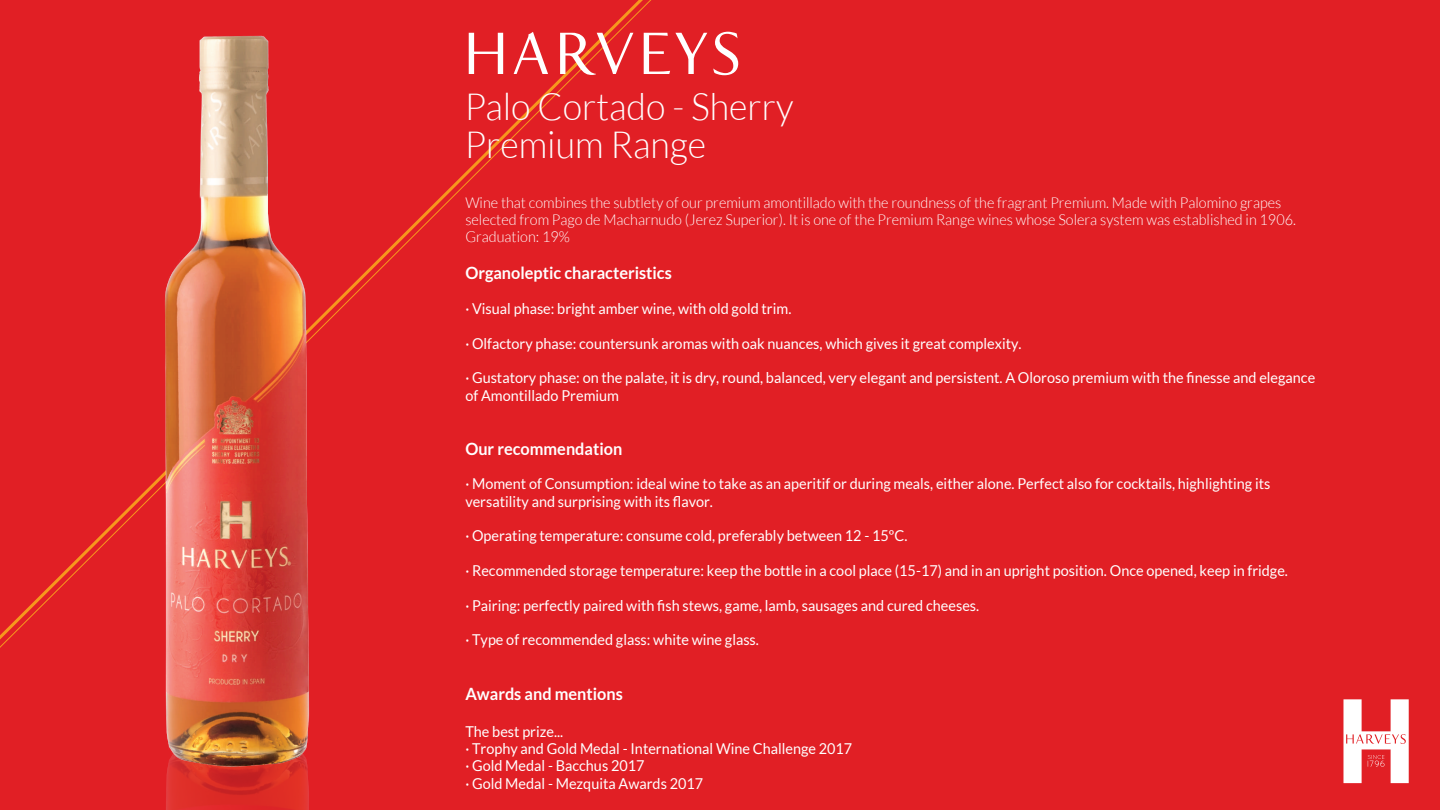
<style>
.page{position:relative;width:1440px;height:810px;background:#e11f25}
.page>*{position:absolute;margin:0;border:0;box-sizing:border-box;transform-origin:0 0}
.t1{font:300 37.5px/37.5px "Lato";color:#fff;scale:.96 1}
.t2{font:700 16.95px "Lato";color:#fff;scale:.96 1}
.t3{font:15px/17.3px "Lato";color:#fff;scale:.96 1}
.t4{font:300 15px/17.3px "Lato";color:#fff;scale:.96 1}
</style>
<div class="page">
<svg style="left:1343px;top:699px;width:66px;height:84px"></svg>
<svg style="left:0;top:0;width:655px;height:648px"></svg>
<img style="left:58px;top:0;width:346px;height:810px">
<svg style="left:514px;top:32px;width:34px;height:42px"></svg>
<svg style="left:469px;top:33px;width:34px;height:41px"></svg>
<svg style="left:560px;top:33px;width:73px;height:42px"></svg>
<svg style="left:644px;top:33px;width:63px;height:41px"></svg>
<svg style="left:713px;top:32px;width:25px;height:43px"></svg>
<h1 class="t1" style="left:465px;top:88px;width:344px">Palo Cortado - Sherry<br>Premium Range</h1>
<p class="t4" style="left:465px;top:194px;width:867px">Wine that combines the subtlety of our premium amontillado with the roundness of the fragrant Premium. Made with Palomino grapes selected from Pago de Macharnudo (Jerez Superior). It is one of the Premium Range wines whose Solera system was established in 1906.<br>Graduation: 19%</p>
<p class="t2" style="left:465px;top:263px;width:217px">Organoleptic characteristics</p>
<p class="t3" style="left:465px;top:300px;width:341px">· Visual phase: bright amber wine, with old gold trim.</p>
<p class="t3" style="left:465px;top:334px;width:581px">· Olfactory phase: countersunk aromas with oak nuances, which gives it great complexity.</p>
<p class="t3" style="left:465px;top:369px;width:887px">· Gustatory phase: on the palate, it is dry, round, balanced, very elegant and persistent. A Oloroso premium with the finesse and elegance of Amontillado Premium</p>
<p class="t2" style="left:465px;top:439px;width:165px">Our recommendation</p>
<p class="t3" style="left:465px;top:475px;width:840px">· Moment of Consumption: ideal wine to take as an aperitif or during meals, either alone. Perfect also for cocktails, highlighting its versatility and surprising with its flavor.</p>
<p class="t3" style="left:465px;top:527px;width:462px">· Operating temperature: consume cold, preferably between 12 - 15ºC.</p>
<p class="t3" style="left:465px;top:562px;width:858px">· Recommended storage temperature: keep the bottle in a cool place (15-17) and in an upright position. Once opened, keep in fridge.</p>
<p class="t3" style="left:465px;top:597px;width:537px">· Pairing: perfectly paired with fish stews, game, lamb, sausages and cured cheeses.</p>
<p class="t3" style="left:465px;top:631px;width:307px">· Type of recommended glass: white wine glass.</p>
<p class="t2" style="left:465px;top:684px;width:166px">Awards and mentions</p>
<p class="t3" style="left:465px;top:722px;width:405px">The best prize...<br>· Trophy and Gold Medal - International Wine Challenge 2017 · Gold Medal - Bacchus 2017<br>· Gold Medal - Mezquita Awards 2017</p>
</div>
